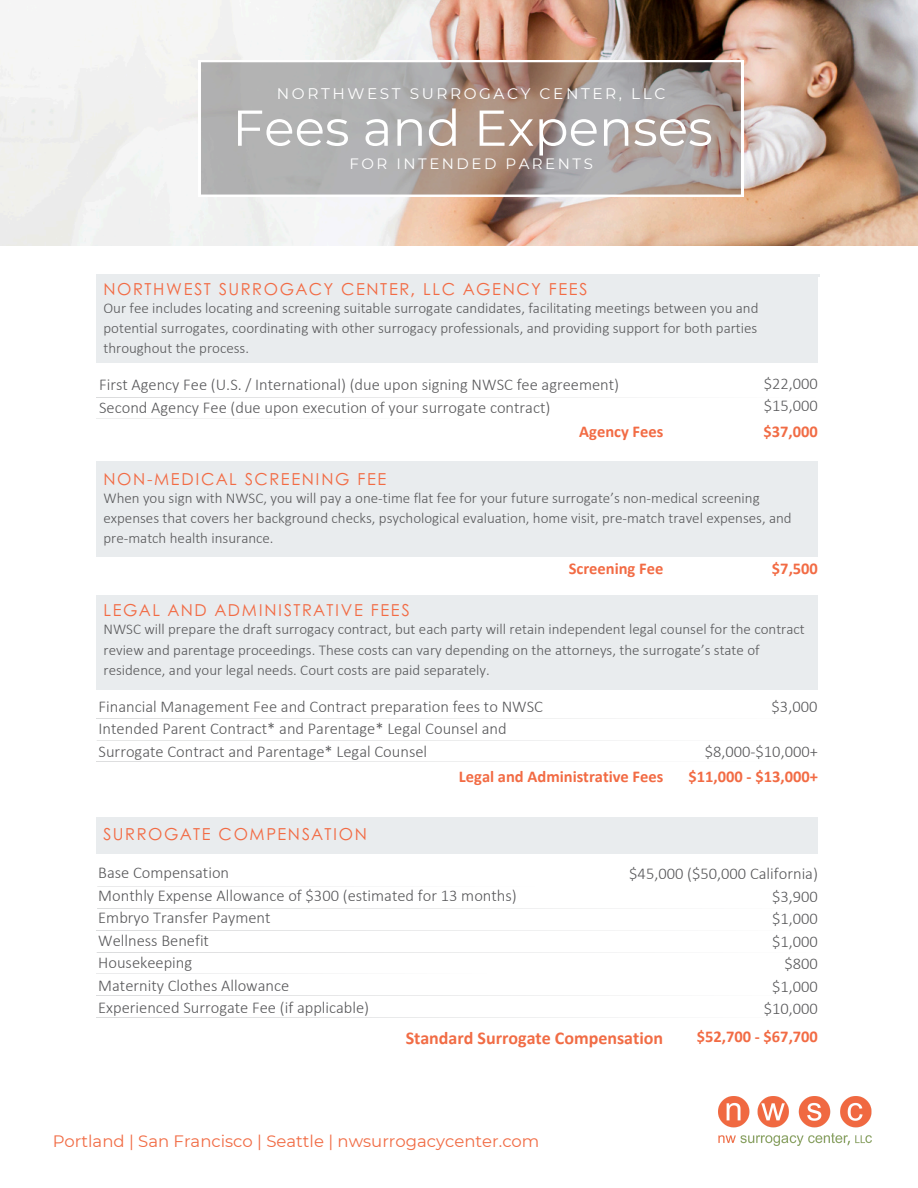
<style>
.page{position:relative;width:918px;height:1188px;background:#fff}
.page>*{position:absolute;margin:0;border:0;box-sizing:border-box;transform-origin:0 0}
.t1{font:50.4px "Montserrat";color:#fff}
.t2{font:700 18px "Calibri";color:#f16c45}
.t3{font:300 16.5px/22.5px "Calibri";color:#58585a}
.t4{font:16.5px "Century Gothic";letter-spacing:.1em;color:#f26b44}
.t5{font:700 16.5px "Calibri";color:#f26b44}
.t6{font:16.5px "Montserrat";color:#f16c45}
.t7{font:700 16.5px "Calibri";color:#f16c45}
.t8{font:15.3px "Montserrat";letter-spacing:.17em;color:#fff}
.t9{font:300 15px/20.2px "Calibri";color:#58585a}
.t10{font:15px "Montserrat";letter-spacing:.17em;color:#fff}
</style>
<div class="page">
<img style="left:0;top:0;width:918px;height:245px">
<div style="left:85px;top:817px;width:744px;height:37px;background:#e9ecee"></div>
<div style="left:87px;top:595px;width:739px;height:95px;background:#e9ecee"></div>
<div style="left:91px;top:461px;width:735px;height:96px;background:#e9ecee"></div>
<svg style="left:199px;top:60px;width:544px;height:137px;background:#ada4a0"></svg>
<div style="left:97px;top:275px;width:723px;height:88px;background:#e9ecee"></div>
<hr style="left:88px;top:419px;width:731px;height:1px;background:#a1a3a6">
<hr style="left:91px;top:762px;width:731px;height:1px;background:#a1a3a6">
<hr style="left:93px;top:718px;width:731px;height:1px;background:#a1a3a6">
<hr style="left:97px;top:740px;width:731px;height:1px;background:#a1a3a6">
<hr style="left:92px;top:397px;width:731px;height:1px;background:#a1a3a6">
<hr style="left:97px;top:909px;width:731px;height:1px;background:#a1a3a6">
<hr style="left:94px;top:930px;width:731px;height:1px;background:#a1a3a6">
<hr style="left:97px;top:952px;width:731px;height:1px;background:#a1a3a6">
<hr style="left:91px;top:974px;width:731px;height:1px;background:#a1a3a6">
<hr style="left:97px;top:887px;width:731px;height:1px;background:#a1a3a6">
<hr style="left:88px;top:996px;width:731px;height:1px;background:#a1a3a6">
<hr style="left:95px;top:1017px;width:731px;height:1px;background:#a1a3a6">
<div style="left:818px;top:278px;width:22px;height:807px;background:#fff"></div>
<div style="left:75px;top:275px;width:21px;height:807px;background:#fff"></div>
<img style="left:718px;top:1096px;width:153px;height:50px">
<p class="t8" style="left:277px;top:84px;width:390px">NORTHWEST SURROGACY CENTER, LLC</p>
<p class="t1" style="left:232px;top:97px;width:482px">Fees and Expenses</p>
<p class="t10" style="left:350px;top:155px;width:245px">FOR INTENDED PARENTS</p>
<p class="t4" style="left:103px;top:276px;width:485px">NORTHWEST SURROGACY CENTER, LLC AGENCY FEES</p>
<p class="t9" style="left:103px;top:299px;width:657px;text-align:justify">Our fee includes locating and screening suitable surrogate candidates, facilitating meetings between you and potential surrogates, coordinating with other surrogacy professionals, and providing support for both parties throughout the process.</p>
<p class="t3" style="left:99px;top:375px;width:522px">First Agency Fee (U.S. / International) (due upon signing NWSC fee agreement)<br>Second Agency Fee (due upon execution of your surrogate contract)</p>
<h2 class="t5" style="left:579px;top:425px;width:86px">Agency Fees</h2>
<h3 class="t3" style="left:764px;top:373px;width:56px">$22,000 $15,000</h3>
<h2 class="t7" style="left:764px;top:425px;width:56px">$37,000</h2>
<p class="t4" style="left:103px;top:466px;width:284px">NON-MEDICAL SCREENING FEE</p>
<h2 class="t9" style="left:103px;top:489px;width:690px">When you sign with NWSC, you will pay a one-time flat fee for your future surrogate’s non-medical screening expenses that covers her background checks, psychological evaluation, home visit, pre-match travel expenses, and pre-match health insurance.</h2>
<h3 class="t5" style="left:569px;top:562px;width:96px">Screening Fee</h3>
<h3 class="t5" style="left:772px;top:562px;width:48px">$7,500</h3>
<h2 class="t4" style="left:104px;top:598px;width:307px">LEGAL AND ADMINISTRATIVE FEES</h2>
<p class="t9" style="left:104px;top:621px;width:703px">NWSC will prepare the draft surrogacy contract, but each party will retain independent legal counsel for the contract review and parentage proceedings. These costs can vary depending on the attorneys, the surrogate’s state of residence, and your legal needs. Court costs are paid separately.</p>
<p class="t3" style="left:99px;top:697px;width:446px">Financial Management Fee and Contract preparation fees to NWSC<br>Intended Parent Contract* and Parentage* Legal Counsel and<br>Surrogate Contract and Parentage* Legal Counsel</p>
<p class="t4" style="left:103px;top:821px;width:265px">SURROGATE COMPENSATION</p>
<h3 class="t5" style="left:459px;top:769px;width:206px">Legal and Administrative Fees</h3>
<h2 class="t3" style="left:772px;top:697px;width:47px">$3,000</h2>
<h2 class="t3" style="left:705px;top:742px;width:115px">$8,000-$10,000+</h2>
<p class="t5" style="left:688px;top:769px;width:131px">$11,000 - $13,000+</p>
<h3 class="t3" style="left:98px;top:863px;width:420px">Base Compensation<br>Monthly Expense Allowance of $300 (estimated for 13 months)<br>Embryo Transfer Payment<br>Wellness Benefit<br>Housekeeping<br>Maternity Clothes Allowance<br>Experienced Surrogate Fee (if applicable)</h3>
<h2 class="t3" style="left:629px;top:864px;width:190px;text-align:right">$45,000 ($50,000 California) $3,900<br>$1,000<br>$1,000<br>$800<br>$1,000<br>$10,000</h2>
<h3 class="t2" style="left:406px;top:1030px;width:259px">Standard Surrogate Compensation</h3>
<h2 class="t6" style="left:53px;top:1131px;width:488px">Portland | San Francisco | Seattle | nwsurrogacycenter.com</h2>
<h1 class="t5" style="left:697px;top:1030px;width:123px">$52,700 - $67,700</h1>
</div>
